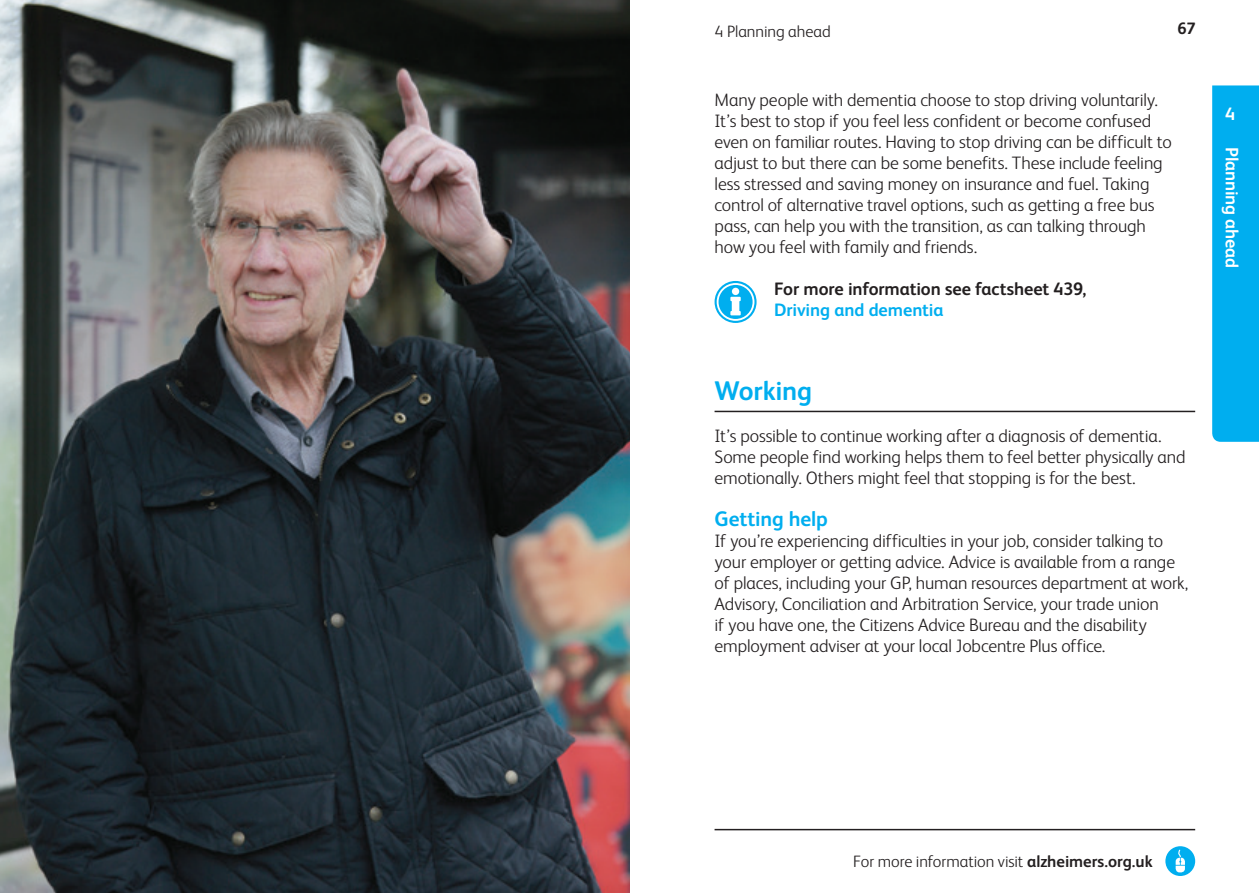
<style>
.page{position:relative;width:1259px;height:893px;background:#fff}
.page>*{position:absolute;margin:0;border:0;box-sizing:border-box;transform-origin:0 0}
.t1{font:700 27px "FS Albert";letter-spacing:-.01em;color:#00aeef}
.t2{font:700 21px "FS Albert";letter-spacing:-.005em;color:#00aeef}
.t3{font:300 18px/21px "FS Albert";letter-spacing:-.005em;color:#231f20}
.t4{font:700 18px "FS Albert";letter-spacing:-.005em;color:#231f20}
.t5{font:700 18px "FS Albert";letter-spacing:-.005em;color:#00aeef}
.t6{font:700 18px "FS Albert";letter-spacing:-.01em;color:#fff}
.t7{font:300 16.5px "FS Albert";letter-spacing:-.005em;color:#231f20}
.t8{font:700 16.5px "FS Albert";color:#231f20}
.s1{font-weight:700}
</style>
<div class="page">
<hr style="left:714px;top:829px;width:481px;height:1px;background:#231f20">
<div style="left:1165px;top:846px;width:30px;height:30px;background:#00aeef;border-radius:50%"></div>
<svg style="left:1175px;top:849px;width:10px;height:23px"></svg>
<div style="left:1212px;top:85px;width:47px;height:357px;background:#00aeef"></div>
<svg style="left:714px;top:281px;width:42px;height:42px"></svg>
<div style="left:732px;top:288px;width:7px;height:7px;background:#fff;border-radius:50%"></div>
<img style="left:0;top:0;width:629px;height:893px">
<hr style="left:714px;top:411px;width:481px;height:1px;background:#231f20">
<p class="t7" style="left:714px;top:22px;width:118px">4 Planning ahead</p>
<p class="t8" style="left:1177px;top:19px;width:20px">67</p>
<p class="t3" style="left:714px;top:89px;width:459px">Many people with dementia choose to stop driving voluntarily.<br>It’s best to stop if you feel less confident or become confused even on familiar routes. Having to stop driving can be difficult to adjust to but there can be some benefits. These include feeling less stressed and saving money on insurance and fuel. Taking control of alternative travel options, such as getting a free bus pass, can help you with the transition, as can talking through how you feel with family and friends.</p>
<p class="t4" style="left:774px;top:278px;width:314px">For more information see factsheet 439,</p>
<p class="t5" style="left:774px;top:299px;width:171px">Driving and dementia</p>
<h1 class="t1" style="left:714px;top:375px;width:99px">Working</h1>
<p class="t3" style="left:714px;top:425px;width:472px">It’s possible to continue working after a diagnosis of dementia.<br>Some people find working helps them to feel better physically and emotionally. Others might feel that stopping is for the best.</p>
<p class="t2" style="left:714px;top:507px;width:115px">Getting help</p>
<p class="t3" style="left:714px;top:530px;width:475px">If you’re experiencing difficulties in your job, consider talking to your employer or getting advice. Advice is available from a range of places, including your GP, human resources department at work, Advisory, Conciliation and Arbitration Service, your trade union<br>if you have one, the Citizens Advice Bureau and the disability employment adviser at your local Jobcentre Plus office.</p>
<p class="t6" style="left:1225px;top:104px;width:12px">4</p>
<p class="t6" style="left:1242px;top:147px;width:123px;rotate:90deg">Planning ahead</p>
<p class="t7" style="left:853px;top:851px;width:301px">For more information visit <span class="s1">alzheimers.org.uk</span></p>
</div>
